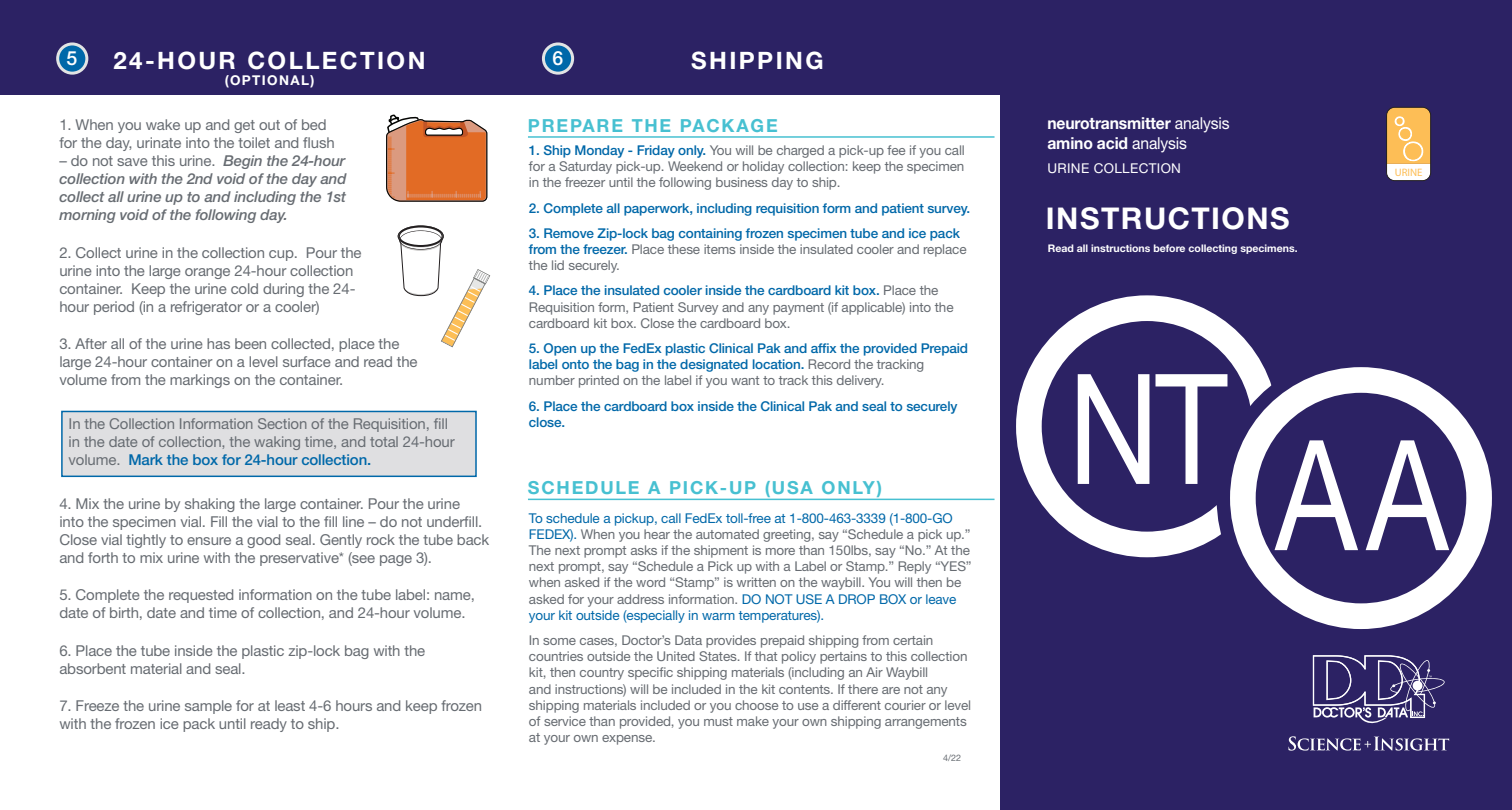
<style>
.page{position:relative;width:1512px;height:810px;background:#fff}
.page>*{position:absolute;margin:0;border:0;box-sizing:border-box;transform-origin:0 0}
.t1{font:153.75px "Helvetica Neue LT Std";color:#fff;scale:.82 1}
.t2{font:700 30px "Helvetica Neue LT Std";letter-spacing:.05em;color:#fff}
.t3{font:700 24px "Helvetica Neue LT Std";letter-spacing:.1em;color:#fff}
.t4{font:500 19.5px "Helvetica Neue LT Std";color:#fff}
.t5{font:700 18px "Helvetica Neue LT Std";letter-spacing:.1em;color:#47c0d1}
.t6{font:700 16.5px/19.8px "Helvetica Neue LT Std";letter-spacing:-.01em;color:#fff;scale:.95 1}
.t7{font:15px/18px "Helvetica Neue LT Std";letter-spacing:-.01em;color:#676c72}
.t8{font:italic 500 15px/18px "Helvetica Neue LT Std";letter-spacing:-.01em;color:#676c72;text-align:justify}
.t9{font:13.5px/16.2px "Helvetica Neue LT Std";letter-spacing:-.01em;color:#676c72}
.t10{font:500 13.5px/16.2px "Helvetica Neue LT Std";letter-spacing:-.01em;color:#0068a9}
.t11{font:13.5px "Helvetica Neue LT Std";letter-spacing:.025em;color:#fff}
.t12{font:700 13.5px "Helvetica Neue LT Std";letter-spacing:.1em;color:#fff}
.t13{font:10.8px "Myriad Pro";color:#fdbe56}
.t14{font:700 10.5px "Helvetica Neue LT Std";color:#fff}
.t15{font:9px "Helvetica Neue LT Std";color:#676c72}
.s1{font-weight:400;font-style:normal}
.s2{font-weight:500;color:#0068a9}
.s3{font-weight:400;color:#676c72}
.s4{color:#0068a9}
.s5{font-weight:400}
</style>
<div class="page">
<div style="left:1000px;top:71px;width:512px;height:739px;background:#2c2264"></div>
<div style="left:0;top:0;width:1512px;height:94px;background:#2c2264"></div>
<div style="left:58px;top:44px;width:29px;height:29px;background:#0068a9;border-radius:50%"></div>
<div style="left:56px;top:42px;width:32px;height:33px;border:3px solid #e2e4e4;border-radius:50%"></div>
<div style="left:543px;top:44px;width:30px;height:29px;background:#0068a9;border-radius:50%"></div>
<div style="left:542px;top:42px;width:32px;height:33px;border:3px solid #e2e4e4;border-radius:50%"></div>
<hr style="left:528px;top:499px;width:467px;height:1px;background:#47c0d1">
<hr style="left:528px;top:136px;width:467px;height:2px;background:#47c0d1">
<svg style="left:1387px;top:107px;width:44px;height:74px;background:#f0c581"></svg>
<div style="left:61px;top:411px;width:416px;height:66px;background:#dfdfe1;border:2px solid #0068a9"></div>
<svg style="left:386px;top:114px;width:102px;height:88px;background:#d37d4c"></svg>
<svg style="left:398px;top:226px;width:92px;height:122px"></svg>
<div style="left:1016px;top:295px;width:262px;height:262px;border:26px solid #fff;border-radius:50%"></div>
<div style="left:1217px;top:354px;width:288px;height:289px;background:#2c2264;border-radius:50%"></div>
<div style="left:1230px;top:367px;width:262px;height:262px;border:26px solid #fff;border-radius:50%"></div>
<svg style="left:1288px;top:736px;width:161px;height:15px"></svg>
<svg style="left:1313px;top:655px;width:132px;height:69px"></svg>
<h3 class="t4" style="left:67px;top:47px;width:12px">5</h3>
<h3 class="t3" style="left:114px;top:45px;width:313px">24-HOUR COLLECTION</h3>
<h3 class="t4" style="left:552px;top:47px;width:12px">6</h3>
<h3 class="t3" style="left:691px;top:45px;width:134px">SHIPPING</h3>
<p class="t12" style="left:225px;top:72px;width:91px">(OPTIONAL)</p>
<p class="t7" style="left:59px;top:115px;width:277px">1. When you wake up and get out of bed for the day, urinate into the toilet and flush</p>
<p class="t8" style="left:59px;top:152px;width:289px"><span class="s1">– do not save this urine.</span> Begin the 24-hour collection with the 2nd void of the day and collect all urine up to and including the 1st morning void of the following day.</p>
<p class="t7" style="left:59px;top:243px;width:304px">2. Collect urine in the collection cup. Pour the urine into the large orange 24-hour collection container. Keep the urine cold during the 24- hour period (in a refrigerator or a cooler)</p>
<p class="t7" style="left:59px;top:334px;width:360px">3. After all of the urine has been collected, place the large 24-hour container on a level surface and read the volume from the markings on the container.</p>
<p class="t7" style="left:69px;top:415px;width:388px">In the Collection Information Section of the Requisition, fill in the date of collection, the waking time, and total 24-hour volume. <span class="s2">Mark the box for 24-hour collection.</span></p>
<p class="t7" style="left:59px;top:494px;width:431px">4. Mix the urine by shaking the large container. Pour the urine<br>into the specimen vial. Fill the vial to the fill line – do not underfill.<br>Close vial tightly to ensure a good seal. Gently rock the tube back and forth to mix urine with the preservative* (see page 3).</p>
<p class="t7" style="left:59px;top:586px;width:417px">5. Complete the requested information on the tube label: name, date of birth, date and time of collection, and 24-hour volume.</p>
<p class="t7" style="left:59px;top:641px;width:367px">6. Place the tube inside the plastic zip-lock bag with the absorbent material and seal.</p>
<p class="t7" style="left:59px;top:697px;width:424px">7. Freeze the urine sample for at least 4-6 hours and keep frozen with the frozen ice pack until ready to ship.</p>
<h3 class="t5" style="left:528px;top:114px;width:251px">PREPARE THE PACKAGE</h3>
<p class="t9" style="left:529px;top:142px;width:437px;text-align:justify"><span class="s2">1. Ship Monday - Friday only.</span> You will be charged a pick-up fee if you call for a Saturday pick-up. Weekend or holiday collection: keep the specimen in the freezer until the following business day to ship.</p>
<p class="t10" style="left:529px;top:200px;width:443px">2. Complete all paperwork, including requisition form and patient survey.</p>
<p class="t10" style="left:529px;top:225px;width:439px">3. Remove Zip-lock bag containing frozen specimen tube and ice pack from the freezer. <span class="s3">Place these items inside the insulated cooler and replace the lid securely.</span></p>
<p class="t9" style="left:529px;top:282px;width:426px"><span class="s2">4. Place the insulated cooler inside the cardboard kit box.</span> Place the<br>Requisition form, Patient Survey and any payment (if applicable) into the cardboard kit box. Close the cardboard box.</p>
<p class="t10" style="left:529px;top:340px;width:441px">5. Open up the FedEx plastic Clinical Pak and affix the provided Prepaid label onto the bag in the designated location. <span class="s3">Record the tracking number printed on the label if you want to track this delivery.</span></p>
<p class="t10" style="left:529px;top:398px;width:430px">6. Place the cardboard box inside the Clinical Pak and seal to securely close.</p>
<h3 class="t5" style="left:528px;top:476px;width:356px">SCHEDULE A PICK-UP (USA ONLY)</h3>
<p class="t9" style="left:529px;top:510px;width:444px"><span class="s4">To schedule a pickup, call FedEx toll-free at 1-800-463-3339 (1-800-GO FEDEX).</span> When you hear the automated greeting, say “Schedule a pick up.” The next prompt asks if the shipment is more than 150lbs, say “No.” At the next prompt, say “Schedule a Pick up with a Label or Stamp.” Reply “YES” when asked if the word “Stamp” is written on the waybill. You will then be asked for your address information. <span class="s4">DO NOT USE A DROP BOX or leave your kit outside (especially in warm temperatures).</span></p>
<p class="t9" style="left:529px;top:632px;width:444px">In some cases, Doctor’s Data provides prepaid shipping from certain countries outside the United States. If that policy pertains to this collection kit, then country specific shipping materials (including an Air Waybill<br>and instructions) will be included in the kit contents. If there are not any shipping materials included or you choose to use a different courier or level of service than provided, you must make your own shipping arrangements at your own expense.</p>
<p class="t15" style="left:943px;top:753px;width:20px">4/22</p>
<p class="t6" style="left:1047px;top:113px;width:193px">neurotransmitter <span class="s5">analysis </span>amino acid <span class="s5">analysis</span></p>
<p class="t11" style="left:1047px;top:160px;width:135px">URINE COLLECTION</p>
<h2 class="t2" style="left:1046px;top:200px;width:245px">INSTRUCTIONS</h2>
<p class="t14" style="left:1048px;top:241px;width:251px">Read all instructions before collecting specimens.</p>
<p class="t13" style="left:1395px;top:166px;width:29px">URINE</p>
<h1 class="t1" style="left:1068px;top:338px;width:196px">NT</h1>
<h1 class="t1" style="left:1275px;top:404px;width:212px">AA</h1>
</div>
